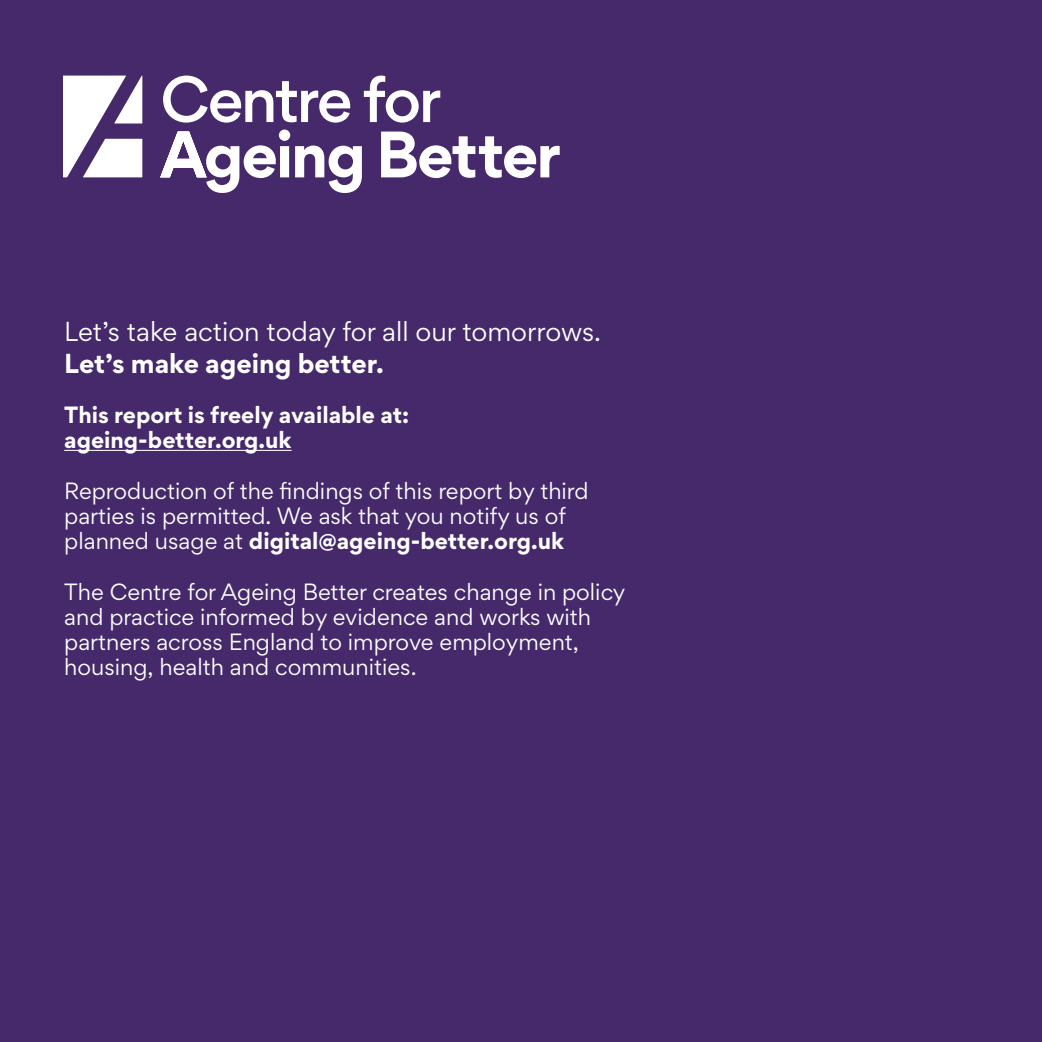
<style>
.page{position:relative;width:1042px;height:1042px;background:#412468}
.page>*{position:absolute;margin:0;border:0;box-sizing:border-box;transform-origin:0 0}
.t1{font:24.5px "Gordita";color:#fff}
.t2{font:700 24.5px "Gordita";color:#fff}
.t3{font:21px/25.2px "Gordita";color:#fff}
.t4{font:700 21px/25.2px "Gordita";color:#fff}
.s1{font-weight:700}
</style>
<div class="page">
<svg style="left:63px;top:75px;width:79px;height:102px"></svg>
<svg style="left:160px;top:130px;width:400px;height:63px"></svg>
<svg style="left:163px;top:76px;width:277px;height:47px"></svg>
<hr style="left:64px;top:450px;width:228px;height:1px;background:#fff">
<p class="t1" style="left:64px;top:314px;width:538px">Let’s take action today for all our tomorrows.</p>
<p class="t2" style="left:64px;top:344px;width:321px">Let’s make ageing better.</p>
<p class="t4" style="left:64px;top:402px;width:346px">This report is freely available at: ageing-better.org.uk</p>
<p class="t3" style="left:64px;top:477px;width:526px">Reproduction of the findings of this report by third parties is permitted. We ask that you notify us of planned usage at <span class="s1">digital@ageing-better.org.uk</span></p>
<p class="t3" style="left:64px;top:578px;width:562px">The Centre for Ageing Better creates change in policy and practice informed by evidence and works with partners across England to improve employment, housing, health and communities.</p>
</div>
